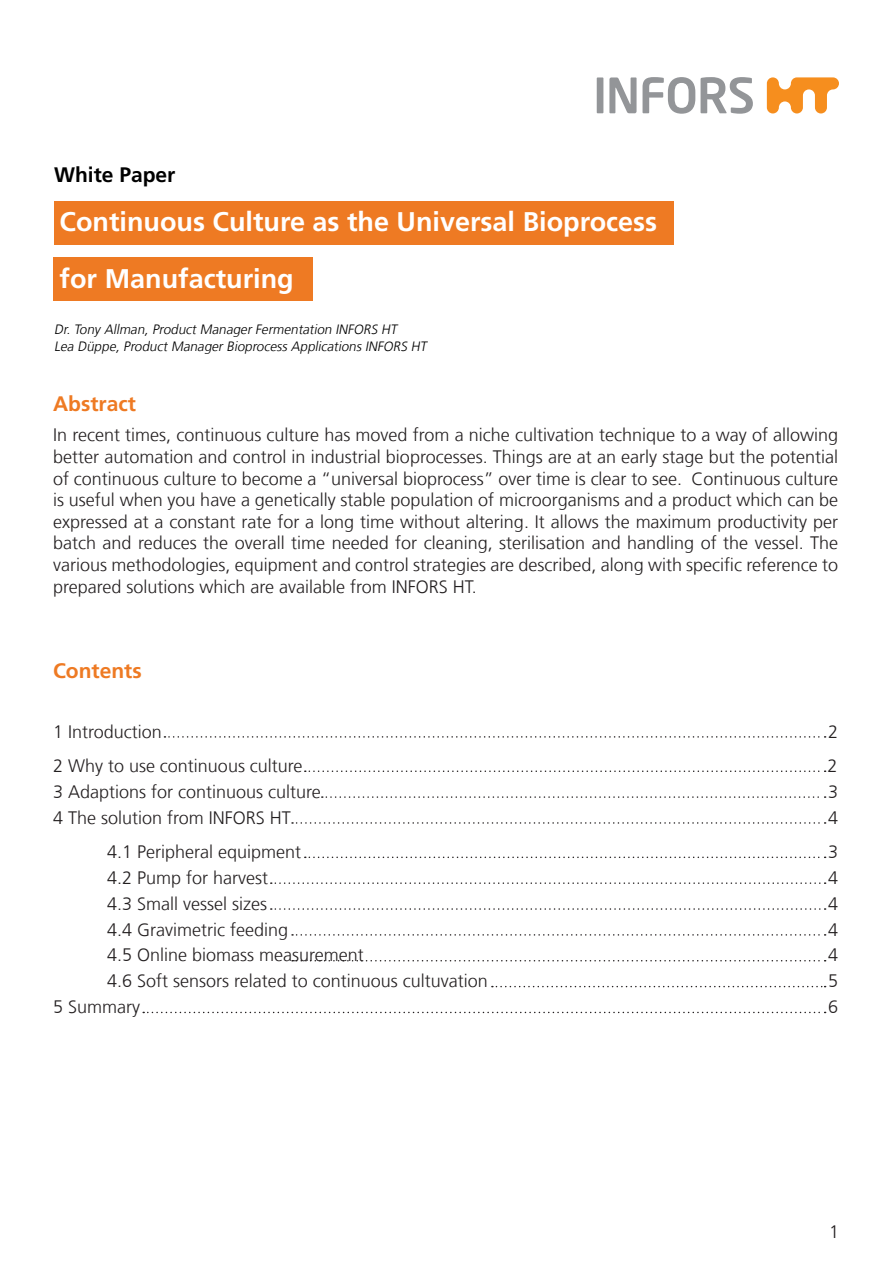
<style>
.page{position:relative;width:893px;height:1263px;background:#fff}
.page>*{position:absolute;margin:0;border:0;box-sizing:border-box;transform-origin:0 0}
.t1{font:700 27px "Frutiger LT Com";color:#fff}
.t2{font:700 21px "Frutiger LT Com";color:#ee7a23}
.t3{font:700 21px "Frutiger LT Com";color:#000}
.t4{font:300 18px/21.6px "Frutiger LT Com";color:#231f20;text-align:justify}
.t5{font:italic 300 13.5px/16.2px "Frutiger LT Com";color:#000}
</style>
<div class="page">
<div style="left:597px;top:77px;width:6px;height:36px;background:#939598"></div>
<svg style="left:609px;top:77px;width:27px;height:36px"></svg>
<svg style="left:642px;top:77px;width:111px;height:37px"></svg>
<svg style="left:767px;top:77px;width:72px;height:36px"></svg>
<div style="left:54px;top:201px;width:620px;height:43px;background:#ee7a23"></div>
<svg style="left:164px;top:736px;width:662px;height:2px"></svg>
<svg style="left:305px;top:770px;width:521px;height:2px"></svg>
<svg style="left:322px;top:796px;width:504px;height:2px"></svg>
<svg style="left:292px;top:822px;width:534px;height:2px"></svg>
<svg style="left:305px;top:856px;width:521px;height:2px"></svg>
<svg style="left:271px;top:882px;width:555px;height:2px"></svg>
<svg style="left:271px;top:908px;width:555px;height:2px"></svg>
<svg style="left:292px;top:934px;width:534px;height:2px"></svg>
<svg style="left:292px;top:960px;width:534px;height:1px"></svg>
<svg style="left:492px;top:986px;width:334px;height:1px"></svg>
<svg style="left:143px;top:1012px;width:683px;height:1px"></svg>
<div style="left:53px;top:257px;width:260px;height:44px;background:#ee7a23"></div>
<p class="t3" style="left:54px;top:162px;width:123px">White Paper</p>
<h1 class="t1" style="left:60px;top:206px;width:599px">Continuous Culture as the Universal Bioprocess</h1>
<h1 class="t1" style="left:60px;top:263px;width:236px">for Manufacturing</h1>
<p class="t5" style="left:54px;top:322px;width:377px">Dr. Tony Allman, Product Manager Fermentation INFORS HT<br>Lea Düppe, Product Manager Bioprocess Applications INFORS HT</p>
<p class="t2" style="left:53px;top:392px;width:84px">Abstract</p>
<p class="t4" style="left:53px;top:424px;width:786px">In recent times, continuous culture has moved from a niche cultivation technique to a way of allowing better automation and control in industrial bioprocesses. Things are at an early stage but the potential of continuous culture to become a “universal bioprocess” over time is clear to see. Continuous culture is useful when you have a genetically stable population of microorganisms and a product which can be expressed at a constant rate for a long time without altering. It allows the maximum productivity per batch and reduces the overall time needed for cleaning, sterilisation and handling of the vessel. The various methodologies, equipment and control strategies are described, along with specific reference to prepared solutions which are available from INFORS HT.</p>
<p class="t2" style="left:53px;top:658px;width:90px">Contents</p>
<p class="t4" style="left:53px;top:721px;width:110px">1 Introduction</p>
<p class="t4" style="left:828px;top:721px;width:12px">2</p>
<p class="t4" style="left:53px;top:755px;width:251px">2 Why to use continuous culture</p>
<p class="t4" style="left:827px;top:755px;width:12px">2</p>
<p class="t4" style="left:53px;top:781px;width:269px">3 Adaptions for continuous culture</p>
<p class="t4" style="left:828px;top:781px;width:12px">3</p>
<p class="t4" style="left:53px;top:807px;width:239px">4 The solution from INFORS HT</p>
<p class="t4" style="left:828px;top:807px;width:12px">4</p>
<p class="t4" style="left:107px;top:841px;width:196px">4.1 Peripheral equipment</p>
<p class="t4" style="left:828px;top:841px;width:12px">3</p>
<p class="t4" style="left:107px;top:867px;width:163px">4.2 Pump for harvest</p>
<p class="t4" style="left:828px;top:867px;width:12px">4</p>
<p class="t4" style="left:107px;top:893px;width:162px">4.3 Small vessel sizes</p>
<p class="t4" style="left:828px;top:893px;width:12px">4</p>
<p class="t4" style="left:107px;top:919px;width:182px">4.4 Gravimetric feeding</p>
<p class="t4" style="left:828px;top:919px;width:12px">4</p>
<p class="t4" style="left:107px;top:944px;width:258px">4.5 Online biomass measurement</p>
<p class="t4" style="left:828px;top:944px;width:12px">4</p>
<p class="t4" style="left:107px;top:970px;width:382px">4.6 Soft sensors related to continuous cultuvation</p>
<p class="t4" style="left:828px;top:970px;width:12px">5</p>
<p class="t4" style="left:53px;top:996px;width:88px">5 Summary</p>
<p class="t4" style="left:828px;top:996px;width:12px">6</p>
<p class="t4" style="left:829px;top:1221px;width:12px">1</p>
</div>
